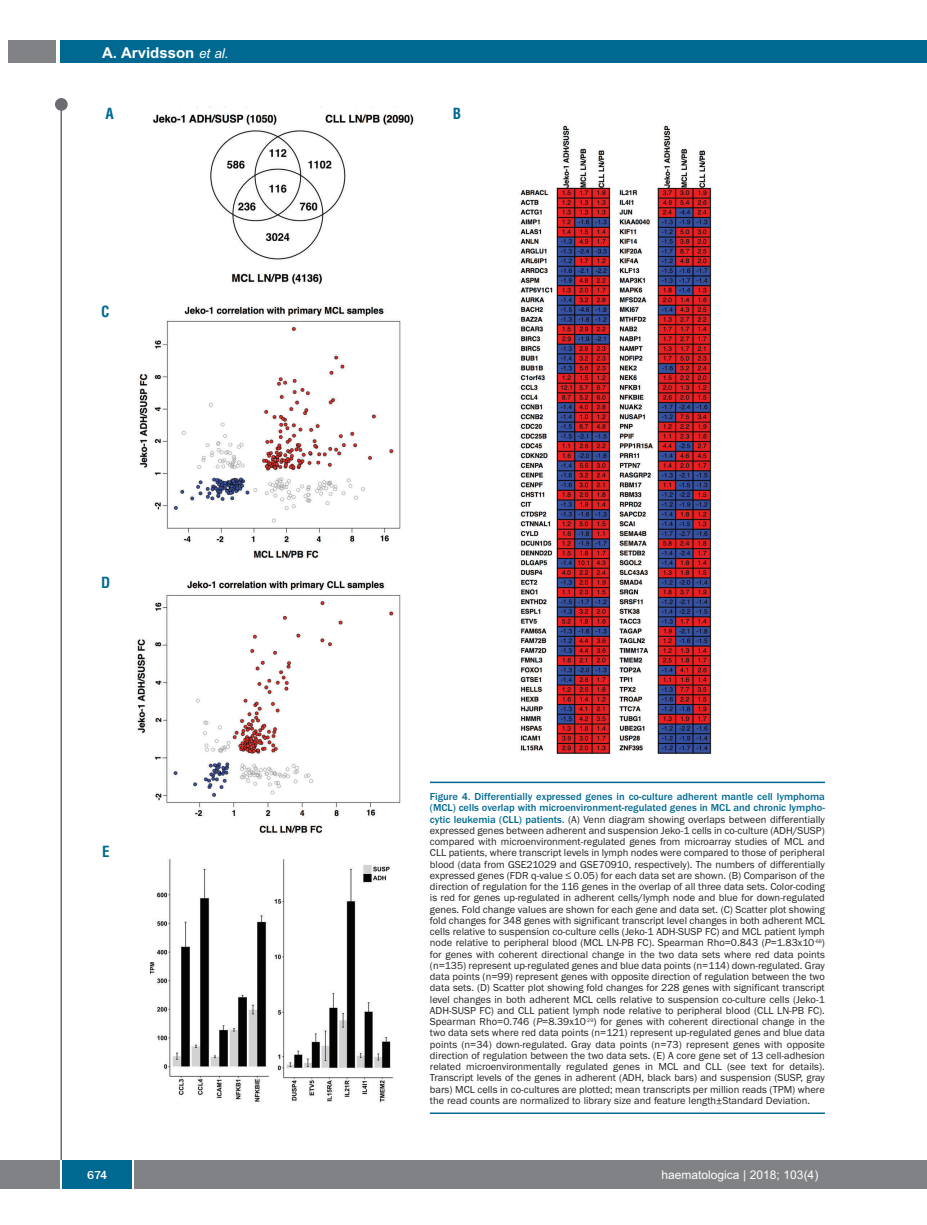
<style>
.page{position:relative;width:927px;height:1225px;background:#fff}
.page>*{position:absolute;margin:0;border:0;box-sizing:border-box;transform-origin:0 0}
.t1{font:700 15px "Arial";color:#fff}
.t2{font:700 condensed 15px "Helvetica";color:#006991}
.t3{font:12px "Arial";color:#fff}
.t4{font:500 12px "Franklin Gothic";color:#fff}
.t5{font:10.5px/11.2px "Franklin Gothic";color:#231f20;text-align:justify}
.s1{font-weight:400;font-style:italic;font-size:13.5px}
.s2{font-weight:500;color:#006991}
.s3{font-style:italic}
</style>
<div class="page">
<div style="left:911px;top:40px;width:16px;height:22px;background:#006991"></div>
<div style="left:910px;top:1160px;width:17px;height:28px;background:#808285"></div>
<div style="left:55px;top:98px;width:13px;height:13px;background:#6c6d70;border-radius:50%"></div>
<hr style="left:60px;top:101px;width:2px;height:1061px;background:#6c6d70">
<div style="left:60px;top:40px;width:852px;height:22px;background:#006991"></div>
<div style="left:9px;top:40px;width:47px;height:22px;background:#808285"></div>
<div style="left:0;top:1160px;width:911px;height:28px;background:#808285"></div>
<div style="left:62px;top:1160px;width:71px;height:28px;background:#006991"></div>
<hr style="left:60px;top:1160px;width:2px;height:28px;background:#fff">
<svg style="left:133px;top:1160px;width:1px;height:28px"></svg>
<img style="left:136px;top:106px;width:577px;height:997px">
<hr style="left:430px;top:781px;width:395px;height:2px;background:#006991">
<hr style="left:430px;top:1112px;width:395px;height:2px;background:#006991">
<h1 class="t1" style="left:102px;top:44px;width:128px">A. Arvidsson <span class="s1">et al.</span></h1>
<h1 class="t2" style="left:105px;top:105px;width:10px">A</h1>
<h1 class="t2" style="left:453px;top:105px;width:10px">B</h1>
<h1 class="t2" style="left:101px;top:303px;width:10px">C</h1>
<h1 class="t2" style="left:101px;top:574px;width:11px">D</h1>
<h1 class="t2" style="left:102px;top:843px;width:9px">E</h1>
<p class="t5" style="left:430px;top:791px;width:396px"><span class="s2">Figure 4. Differentially expressed genes in co-culture adherent mantle cell lymphoma (MCL) cells overlap with microenvironment-regulated genes in MCL and chronic lympho&shy;cytic leukemia (CLL) patients.</span> (A) Venn diagram showing overlaps between differentially expressed genes between adherent and suspension Jeko-1 cells in co-culture (ADH/SUSP) compared with microenvironment-regulated genes from microarray studies of MCL and CLL patients, where transcript levels in lymph nodes were compared to those of peripheral blood (data from GSE21029 and GSE70910, respectively). The numbers of differentially expressed genes (FDR q-value ≤ 0.05) for each data set are shown. (B) Comparison of the direction of regulation for the 116 genes in the overlap of all three data sets. Color-coding is red for genes up-regulated in adherent cells/lymph node and blue for down-regulated genes. Fold change values are shown for each gene and data set. (C) Scatter plot showing fold changes for 348 genes with significant transcript level changes in both adherent MCL cells relative to suspension co-culture cells (Jeko-1 ADH-SUSP FC) and MCL patient lymph node relative to peripheral blood (MCL LN-PB FC). Spearman Rho=0.843 (<span class="s3">P</span>=1.83x10<sup>-68</sup>) for genes with coherent directional change in the two data sets where red data points (n=135) represent up-regulated genes and blue data points (n=114) down-regulated. Gray data points (n=99) represent genes with opposite direction of regulation between the two data sets. (D) Scatter plot showing fold changes for 228 genes with significant transcript level changes in both adherent MCL cells relative to suspension co-culture cells (Jeko-1<br>ADH-SUSP FC) and CLL patient lymph node relative to peripheral blood (CLL LN-PB FC).<br>Spearman Rho=0.746 (<span class="s3">P</span>=8.39x10<sup>-29</sup>) for genes with coherent directional change in the two data sets where red data points (n=121) represent up-regulated genes and blue data points (n=34) down-regulated. Gray data points (n=73) represent genes with opposite direction of regulation between the two data sets. (E) A core gene set of 13 cell-adhesion related microenvironmentally regulated genes in MCL and CLL (see text for details).<br>Transcript levels of the genes in adherent (ADH, black bars) and suspension (SUSP, gray bars) MCL cells in co-cultures are plotted; mean transcripts per million reads (TPM) where the read counts are normalized to library size and feature length±Standard Deviation.</p>
<p class="t4" style="left:87px;top:1167px;width:22px">674</p>
<p class="t3" style="left:661px;top:1167px;width:158px">haematologica | 2018; 103(4)</p>
</div>
